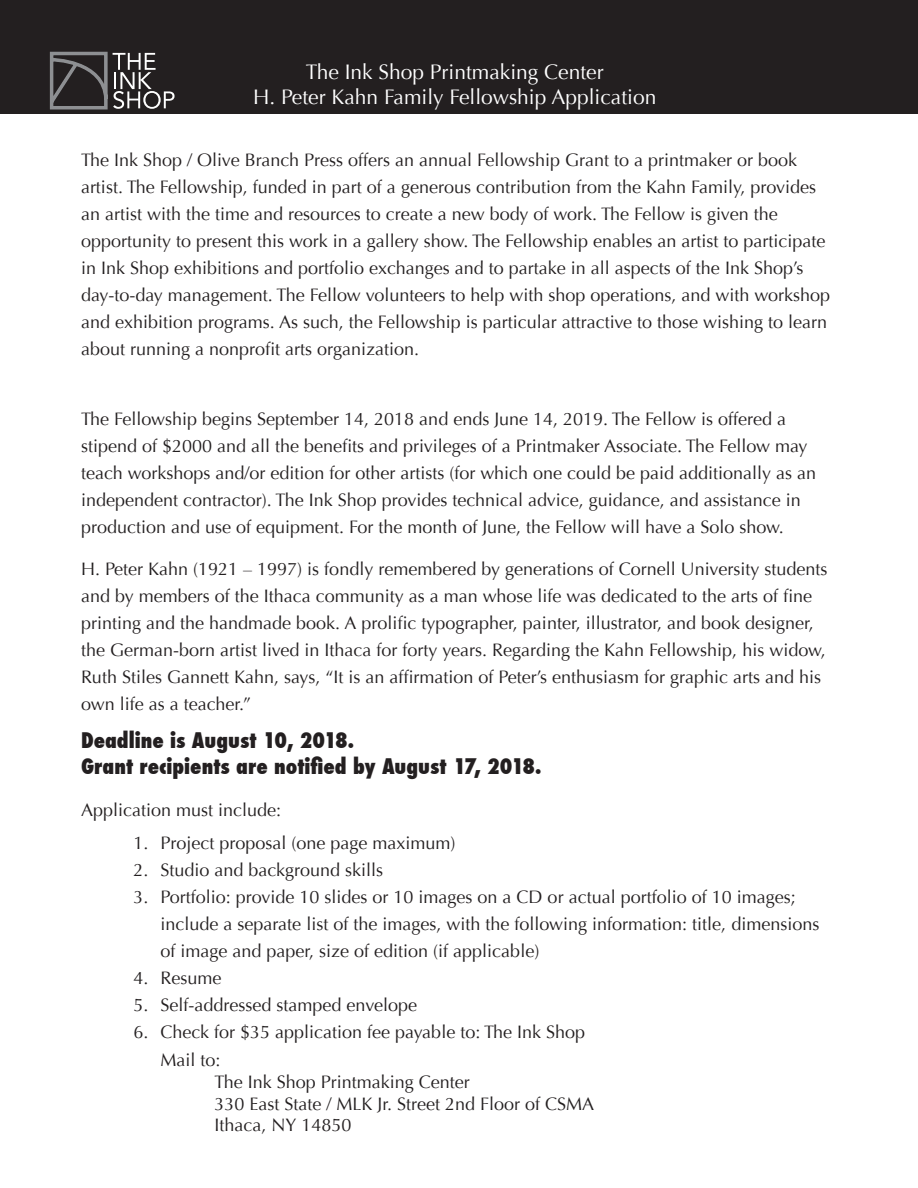
<style>
.page{position:relative;width:918px;height:1188px;background:#fff}
.page>*{position:absolute;margin:0;border:0;box-sizing:border-box;transform-origin:0 0}
.t1{font:800 condensed 21px "Futura";color:#231f20}
.t2{font:21px "Optima";color:#fff}
.t3{font:18px/27px "Optima";color:#231f20}
</style>
<div class="page">
<div style="left:0;top:0;width:918px;height:114px;background:#231f20"></div>
<svg style="left:49px;top:51px;width:126px;height:59px"></svg>
<p class="t2" style="left:306px;top:60px;width:299px">The Ink Shop Printmaking Center</p>
<p class="t2" style="left:253px;top:85px;width:405px">H. Peter Kahn Family Fellowship Application</p>
<p class="t3" style="left:81px;top:147px;width:751px">The Ink Shop / Olive Branch Press offers an annual Fellowship Grant to a printmaker or book artist. The Fellowship, funded in part of a generous contribution from the Kahn Family, provides an artist with the time and resources to create a new body of work. The Fellow is given the opportunity to present this work in a gallery show. The Fellowship enables an artist to participate in Ink Shop exhibitions and portfolio exchanges and to partake in all aspects of the Ink Shop’s day-to-day management. The Fellow volunteers to help with shop operations, and with workshop and exhibition programs. As such, the Fellowship is particular attractive to those wishing to learn about running a nonprofit arts organization.</p>
<p class="t3" style="left:81px;top:405px;width:737px">The Fellowship begins September 14, 2018 and ends June 14, 2019. The Fellow is offered a stipend of $2000 and all the benefits and privileges of a Printmaker Associate. The Fellow may teach workshops and/or edition for other artists (for which one could be paid additionally as an independent contractor). The Ink Shop provides technical advice, guidance, and assistance in production and use of equipment. For the month of June, the Fellow will have a Solo show.</p>
<p class="t3" style="left:81px;top:556px;width:748px">H. Peter Kahn (1921 – 1997) is fondly remembered by generations of Cornell University students and by members of the Ithaca community as a man whose life was dedicated to the arts of fine printing and the handmade book. A prolific typographer, painter, illustrator, and book designer, the German-born artist lived in Ithaca for forty years. Regarding the Kahn Fellowship, his widow, Ruth Stiles Gannett Kahn, says, “It is an affirmation of Peter’s enthusiasm for graphic arts and his own life as a teacher.”</p>
<p class="t1" style="left:81px;top:726px;width:275px">Deadline is August 10, 2018.</p>
<p class="t1" style="left:81px;top:752px;width:462px">Grant recipients are notified by August 17, 2018.</p>
<p class="t3" style="left:81px;top:797px;width:202px">Application must include:</p>
<p class="t3" style="left:134px;top:830px;width:324px">1. Project proposal (one page maximum)</p>
<p class="t3" style="left:134px;top:857px;width:251px">2. Studio and background skills</p>
<p class="t3" style="left:160px;top:884px;width:660px;text-indent:-27px">3. Portfolio: provide 10 slides or 10 images on a CD or actual portfolio of 10 images; include a separate list of the images, with the following information: title, dimensions of image and paper, size of edition (if applicable)</p>
<p class="t3" style="left:134px;top:965px;width:90px">4. Resume</p>
<p class="t3" style="left:134px;top:992px;width:285px">5. Self-addressed stamped envelope</p>
<p class="t3" style="left:134px;top:1019px;width:453px">6. Check for $35 application fee payable to: The Ink Shop</p>
<p class="t3" style="left:160px;top:1047px;width:62px">Mail to:</p>
<p class="t3" style="left:214px;top:1069px;width:257px">The Ink Shop Printmaking Center</p>
<p class="t3" style="left:214px;top:1090px;width:381px">330 East State / MLK Jr. Street 2nd Floor of CSMA</p>
<p class="t3" style="left:214px;top:1112px;width:139px">Ithaca, NY 14850</p>
</div>
